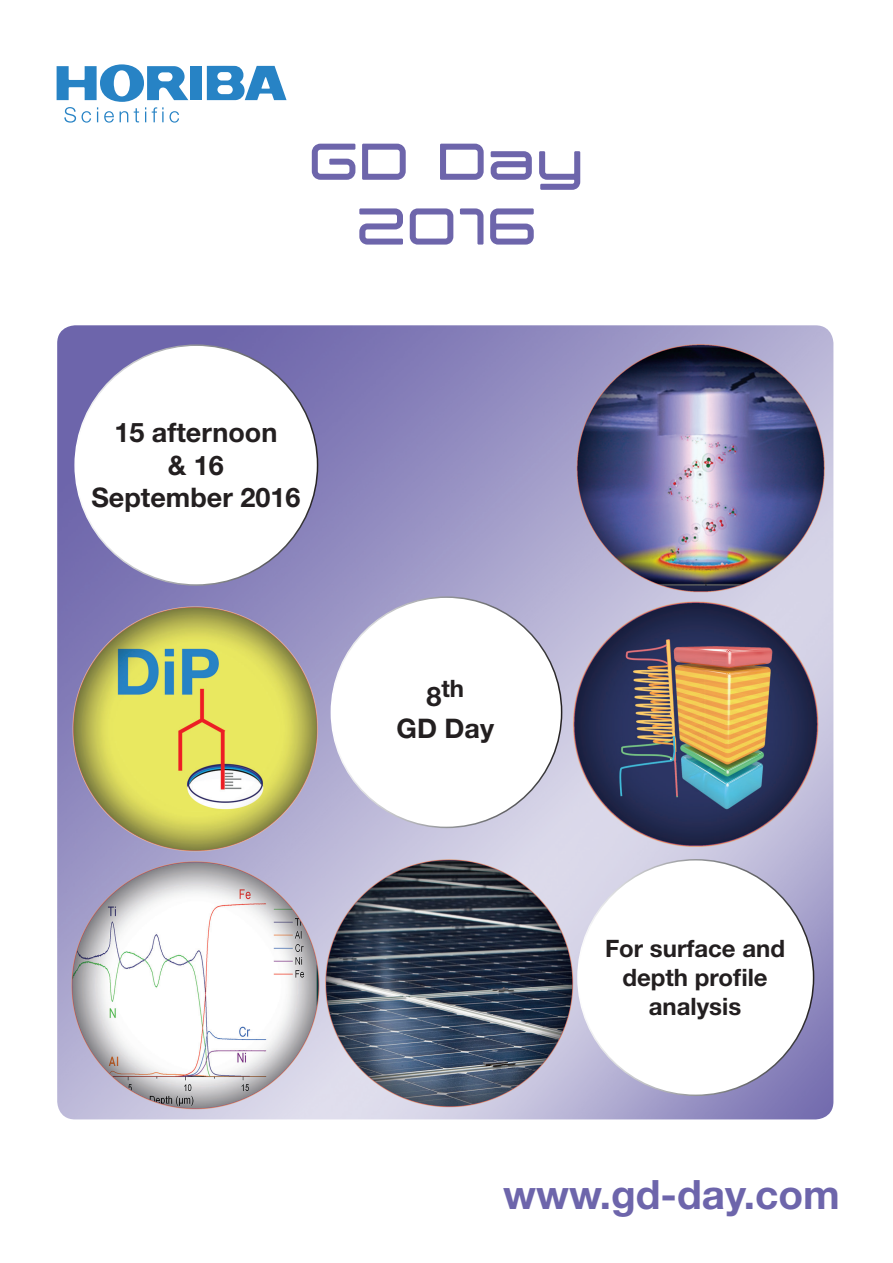
<style>
.page{position:relative;width:893px;height:1263px;background:#fff}
.page>*{position:absolute;margin:0;border:0;box-sizing:border-box;transform-origin:0 0}
.t1{font:54px "Popstarregular";color:#6d65ab}
.t2{font:700 40.5px "Helvetica Neue LT Std";color:#6d65ab}
.t3{font:700 27px "Helvetica Neue LT Std";color:#231f20}
.t4{font:700 24px/28.8px "Helvetica Neue LT Std";color:#231f20;text-align:center}
.s1{font-size:27px}
</style>
<div class="page">
<img style="left:57px;top:325px;width:776px;height:794px">
<div style="left:190px;top:66px;width:12px;height:34px;background:#2783c5"></div>
<svg style="left:207px;top:66px;width:80px;height:34px"></svg>
<svg style="left:57px;top:64px;width:131px;height:59px"></svg>
<div style="left:331px;top:597px;width:231px;height:230px;background:#fff;border-radius:50%"></div>
<div style="left:578px;top:860px;width:236px;height:235px;background:#fff;border-radius:50%"></div>
<div style="left:75px;top:345px;width:243px;height:240px;background:#fff;border-radius:50%"></div>
<p class="t1" style="left:309px;top:136px;width:277px">GD Day</p>
<p class="t1" style="left:356px;top:201px;width:182px">2016</p>
<p class="t3" style="left:114px;top:416px;width:165px">15 afternoon</p>
<p class="t3" style="left:168px;top:448px;width:58px">&amp; 16</p>
<p class="t3" style="left:91px;top:481px;width:211px">September 2016</p>
<p class="t4" style="left:426px;top:673px;width:39px"><span class="s1">8</span>th</p>
<p class="t3" style="left:397px;top:712px;width:99px">GD Day</p>
<p class="t4" style="left:605px;top:934px;width:182px">For surface and depth profile</p>
<p class="t4" style="left:649px;top:991px;width:94px">analysis</p>
<p class="t2" style="left:503px;top:1169px;width:338px">www.gd-day.com</p>
</div>
